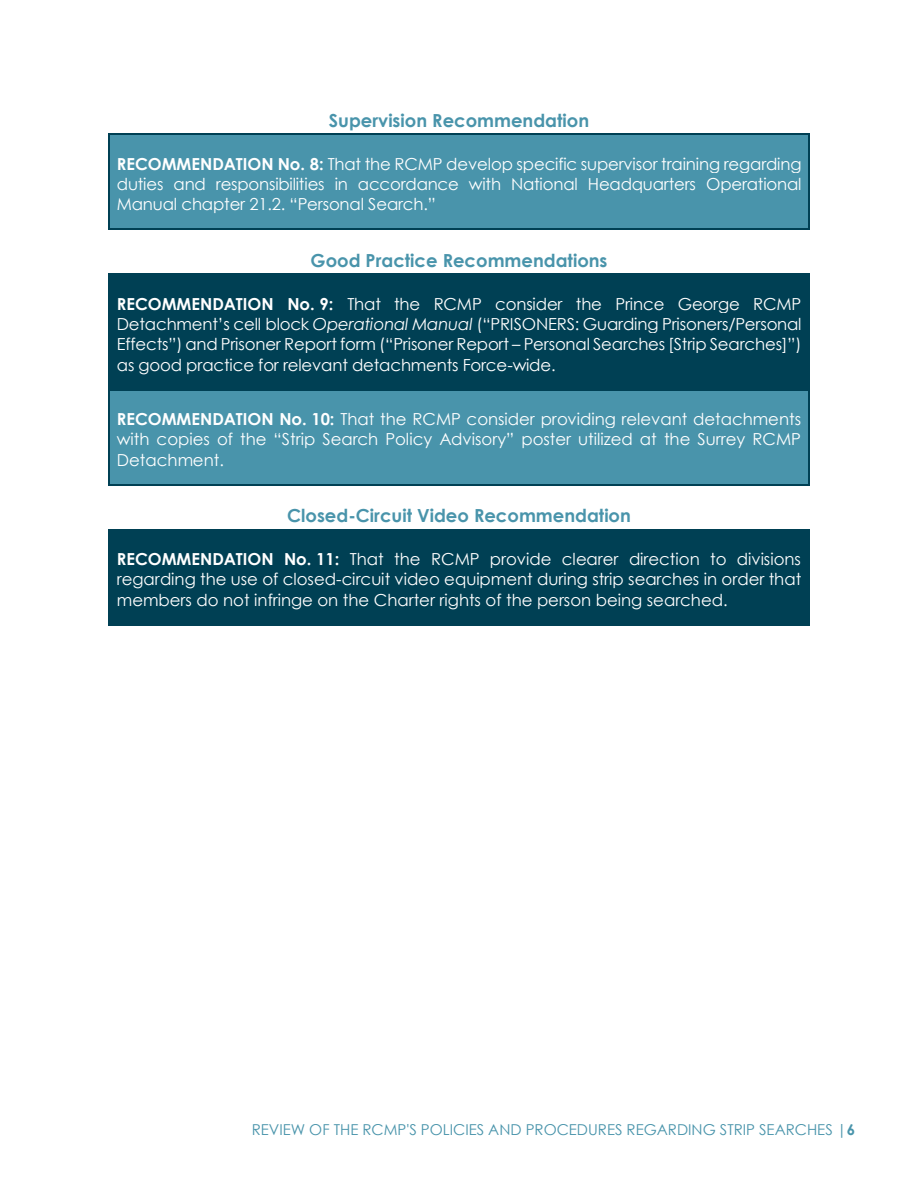
<style>
.page{position:relative;width:918px;height:1188px;background:#fff}
.page>*{position:absolute;margin:0;border:0;box-sizing:border-box;transform-origin:0 0}
.t1{font:700 18px "Century Gothic";color:#4994ab}
.t2{font:16.5px/20.4px "Century Gothic";letter-spacing:-.01em;color:#fff;text-align:justify}
.t3{font:15px "Century Gothic";color:#4994ab}
.s1{font-weight:700}
.s2{font-style:italic}
</style>
<div class="page">
<div style="left:109px;top:135px;width:700px;height:94px;background:#4994ab"></div>
<hr style="left:109px;top:133px;width:700px;height:2px;background:#004054">
<hr style="left:108px;top:135px;width:1px;height:94px;background:#004054">
<hr style="left:109px;top:229px;width:700px;height:1px;background:#004054">
<hr style="left:809px;top:135px;width:1px;height:94px;background:#004054">
<div style="left:109px;top:275px;width:700px;height:114px;background:#004054"></div>
<hr style="left:109px;top:273px;width:700px;height:2px;background:#004054">
<hr style="left:108px;top:275px;width:1px;height:114px;background:#004054">
<hr style="left:809px;top:275px;width:1px;height:114px;background:#004054">
<div style="left:109px;top:390px;width:700px;height:94px;background:#4994ab"></div>
<hr style="left:109px;top:389px;width:700px;height:1px;background:#004054">
<hr style="left:108px;top:390px;width:1px;height:94px;background:#004054">
<hr style="left:109px;top:484px;width:700px;height:2px;background:#004054">
<hr style="left:809px;top:390px;width:1px;height:94px;background:#004054">
<div style="left:109px;top:531px;width:700px;height:93px;background:#004054"></div>
<hr style="left:109px;top:529px;width:700px;height:2px;background:#004054">
<hr style="left:108px;top:531px;width:1px;height:93px;background:#004054">
<hr style="left:109px;top:624px;width:700px;height:2px;background:#004054">
<hr style="left:809px;top:531px;width:1px;height:93px;background:#004054">
<h3 class="t1" style="left:329px;top:108px;width:262px">Supervision Recommendation</h3>
<p class="t2" style="left:117px;top:153px;width:686px"><span class="s1">RECOMMENDATION No. 8:</span> That the RCMP develop specific supervisor training regarding duties and responsibilities in accordance with National Headquarters Operational Manual chapter 21.2. “Personal Search.”</p>
<h3 class="t1" style="left:311px;top:249px;width:298px">Good Practice Recommendations</h3>
<p class="t2" style="left:117px;top:293px;width:686px"><span class="s1">RECOMMENDATION No. 9:</span> That the RCMP consider the Prince George RCMP Detachment’s cell block <span class="s2">Operational Manual</span> (“PRISONERS: Guarding Prisoners/Personal Effects”) and Prisoner Report form (“Prisoner Report – Personal Searches [Strip Searches]”) as good practice for relevant detachments Force-wide.</p>
<p class="t2" style="left:117px;top:408px;width:686px"><span class="s1">RECOMMENDATION No. 10:</span> That the RCMP consider providing relevant detachments with copies of the “Strip Search Policy Advisory” poster utilized at the Surrey RCMP Detachment.</p>
<h3 class="t1" style="left:287px;top:504px;width:345px">Closed-Circuit Video Recommendation</h3>
<p class="t2" style="left:117px;top:548px;width:686px"><span class="s1">RECOMMENDATION No. 11:</span> That the RCMP provide clearer direction to divisions regarding the use of closed-circuit video equipment during strip searches in order that members do not infringe on the Charter rights of the person being searched.</p>
<p class="t3" style="left:252px;top:1119px;width:605px">REVIEW OF THE RCMP'S POLICIES AND PROCEDURES REGARDING STRIP SEARCHES |<span class="s1">6</span></p>
</div>
